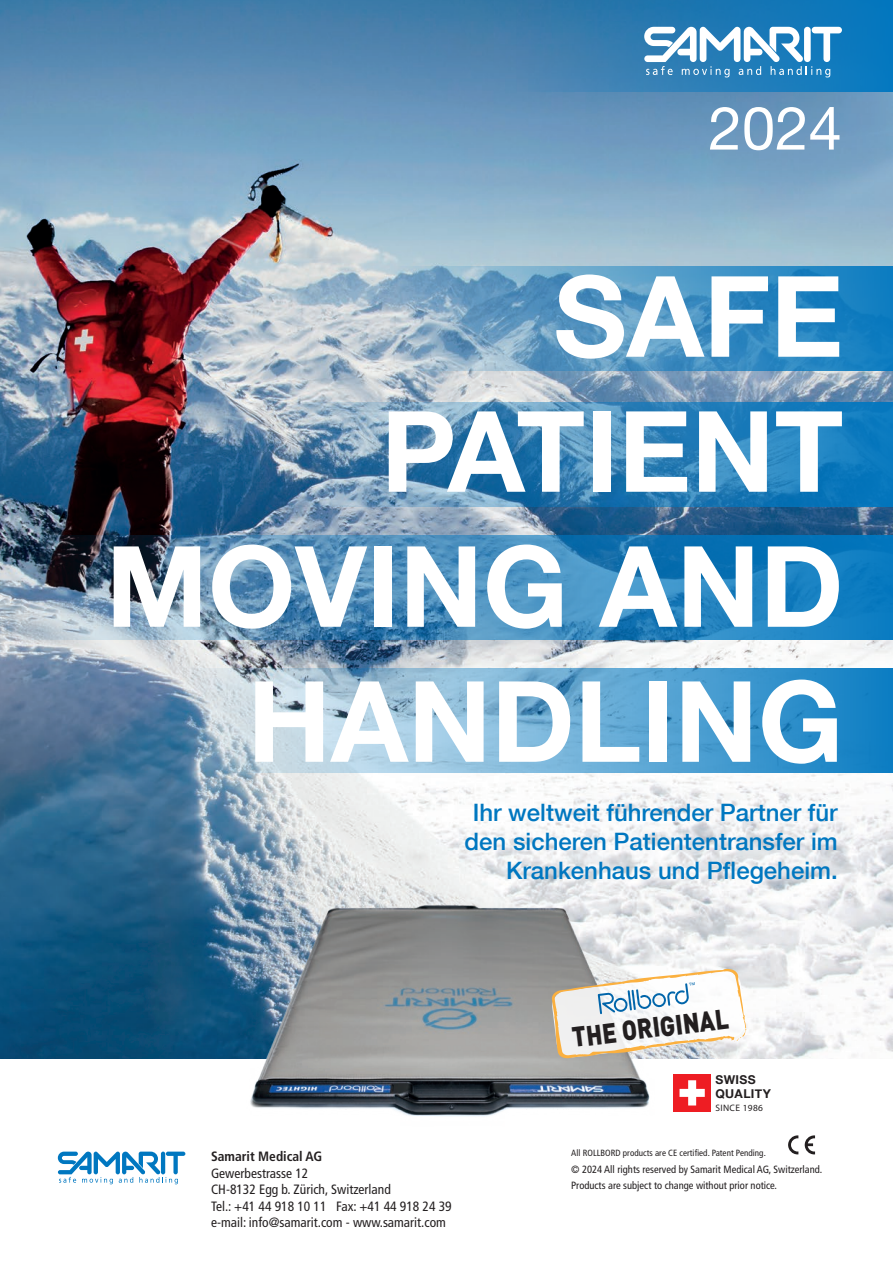
<style>
.page{position:relative;width:893px;height:1263px;background:#fff}
.page>*{position:absolute;margin:0;border:0;box-sizing:border-box;transform-origin:0 0}
.t1{font:700 112.5px/135px "Helvetica Neue LT Com";color:#fff;text-align:right}
.t2{font:60px "Helvetica Neue LT Com";color:#fff}
.t3{font:900 27.75px "DIN Pro";color:#231f20;scale:.86 1}
.t4{font:500 24px/28.8px "Helvetica Neue LT Com";color:#0077c0;text-align:right}
.t5{font:condensed 13.5px/16.5px "Frutiger LT Com";color:#231f20}
.t6{font:700 condensed 13.5px "Frutiger LT Com";color:#231f20}
.t7{font:700 12.15px/13.2px "Helvetica Neue";letter-spacing:.03em;color:#231f20}
.t8{font:condensed 10.5px/16.5px "Frutiger LT Com";color:#231f20}
.t9{font:9.3px "Myriad Pro";letter-spacing:.04em;color:#231f20}
.t10{font:condensed 9px "Frutiger LT Com";letter-spacing:.005em;color:#231f20}
</style>
<div class="page">
<img style="left:0;top:0;width:893px;height:1059px">
<svg style="left:58px;top:1151px;width:127px;height:33px"></svg>
<svg style="left:788px;top:1135px;width:10px;height:19px"></svg>
<svg style="left:805px;top:1135px;width:10px;height:19px"></svg>
<svg style="left:517px;top:0;width:376px;height:92px;background:#277bb4"></svg>
<svg style="left:644px;top:27px;width:198px;height:50px"></svg>
<svg style="left:185px;top:668px;width:708px;height:105px;background:#75afd3"></svg>
<img style="left:0;top:535px;width:893px;height:105px">
<svg style="left:278px;top:402px;width:615px;height:104px;background:#4187b7"></svg>
<svg style="left:391px;top:266px;width:502px;height:105px;background:#5196c3"></svg>
<img style="left:227px;top:872px;width:447px;height:244px">
<svg style="left:551px;top:969px;width:195px;height:89px"></svg>
<div style="left:671px;top:1071px;width:106px;height:43px;background:#fff"></div>
<div style="left:673px;top:1074px;width:38px;height:37px;background:#ee1d23"></div>
<svg style="left:679px;top:1080px;width:26px;height:25px"></svg>
<h2 class="t2" style="left:708px;top:91px;width:135px">2024</h2>
<h1 class="t1" style="left:106px;top:246px;width:739px">SAFE<br>PATIENT<br>MOVING AND<br>HANDLING</h1>
<h3 class="t4" style="left:465px;top:798px;width:375px">Ihr weltweit führender Partner für den sicheren Patiententransfer im<br>Krankenhaus und Pflegeheim.</h3>
<p class="t6" style="left:211px;top:1148px;width:113px">Samarit Medical AG</p>
<p class="t5" style="left:211px;top:1165px;width:242px">Gewerbestrasse 12<br>CH-8132 Egg b. Zürich, Switzerland<br>Tel.: +41 44 918 10 11 Fax: +41 44 918 24 39 e-mail: info@samarit.com - www.samarit.com</p>
<h3 class="t3" style="left:569px;top:1014px;width:184px;rotate:-7deg">THE ORIGINAL</h3>
<p class="t7" style="left:715px;top:1074px;width:57px">SWISS<br>QUALITY</p>
<p class="t9" style="left:715px;top:1102px;width:49px">SINCE 1986</p>
<p class="t10" style="left:571px;top:1148px;width:196px">All ROLLBORD products are CE certified. Patent Pending.</p>
<p class="t8" style="left:571px;top:1161px;width:253px">© 2024 All rights reserved by Samarit Medical AG, Switzerland.<br>Products are subject to change without prior notice.</p>
</div>
